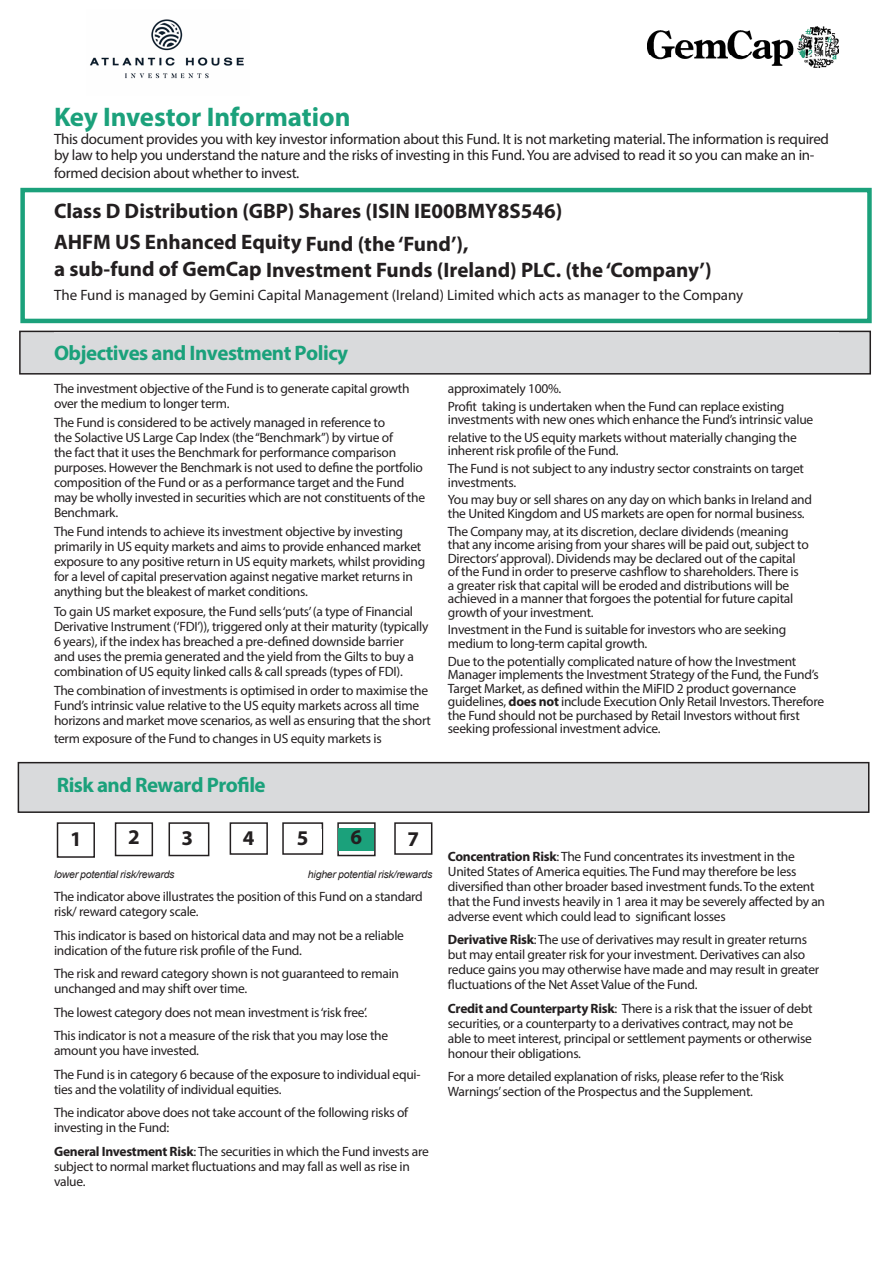
<style>
.page{position:relative;width:893px;height:1263px;background:#fff}
.page>*{position:absolute;margin:0;border:0;box-sizing:border-box;transform-origin:0 0}
.t1{font:700 27px "Myriad Pro";letter-spacing:-.005em;color:#1ba17b}
.t2{font:700 21px/28.2px "Myriad Pro";color:#231f20}
.t3{font:700 21px "Myriad Pro";letter-spacing:-.025em;color:#1ba17b}
.t4{font:15px/16.5px "Myriad Pro";letter-spacing:-.02em;color:#231f20}
.t5{font:15px "Myriad Pro";color:#231f20}
.t6{font:13.5px/15px "Myriad Pro";letter-spacing:-.02em;color:#231f20}
.t7{font:italic 10.5px "Arial";letter-spacing:-.02em;color:#231f20}
.s1{font-weight:700}
</style>
<div class="page">
<img style="left:648px;top:26px;width:191px;height:42px">
<div style="left:20px;top:188px;width:852px;height:135px;border:4px solid #1ba17b"></div>
<div style="left:20px;top:331px;width:850px;height:43px;background:#d9dadc"></div>
<div style="left:19px;top:331px;width:852px;height:44px;border:2px solid #231f20"></div>
<div style="left:54px;top:332px;width:785px;height:41px;background:#d9dadc"></div>
<div style="left:18px;top:763px;width:851px;height:49px;background:#d9dadc"></div>
<div style="left:18px;top:762px;width:851px;height:51px;border:2px solid #231f20"></div>
<div style="left:57px;top:822px;width:38px;height:36px;border:2px solid #231f20"></div>
<div style="left:169px;top:822px;width:40px;height:34px;border:2px solid #231f20"></div>
<div style="left:230px;top:822px;width:38px;height:33px;border:2px solid #231f20"></div>
<div style="left:282px;top:822px;width:41px;height:33px;border:2px solid #231f20"></div>
<div style="left:337px;top:822px;width:39px;height:34px;border:2px solid #231f20"></div>
<div style="left:394px;top:822px;width:38px;height:33px;border:2px solid #231f20"></div>
<div style="left:339px;top:828px;width:35px;height:22px;background:#1ba17b"></div>
<div style="left:284px;top:829px;width:38px;height:20px;background:#fff"></div>
<div style="left:115px;top:822px;width:38px;height:34px;border:2px solid #231f20"></div>
<img style="left:90px;top:19px;width:154px;height:60px">
<p class="t1" style="left:54px;top:100px;width:298px">Key Investor Information</p>
<p class="t4" style="left:54px;top:130px;width:776px">This document provides you with key investor information about this Fund. It is not marketing material. The information is required by law to help you understand the nature and the risks of investing in this Fund. You are advised to read it so you can make an in-</p>
<p class="t4" style="left:54px;top:165px;width:247px">formed decision about whether to invest.</p>
<p class="t2" style="left:54px;top:196px;width:510px">Class D Distribution (GBP) Shares (ISIN IE00BMY8S546)</p>
<p class="t2" style="left:54px;top:227px;width:659px">AHFM US Enhanced Equity Fund (the ‘Fund’),<br>a sub-fund of GemCap Investment Funds (Ireland) PLC. (the ‘Company’)</p>
<p class="t5" style="left:54px;top:286px;width:691px">The Fund is managed by Gemini Capital Management (Ireland) Limited which acts as manager to the Company</p>
<p class="t3" style="left:54px;top:339px;width:296px">Objectives and Investment Policy</p>
<p class="t6" style="left:54px;top:381px;width:357px">The investment objective of the Fund is to generate capital growth over the medium to longer term.</p>
<p class="t6" style="left:54px;top:415px;width:373px">The Fund is considered to be actively managed in reference to<br>the Solactive US Large Cap Index (the “Benchmark”) by virtue of<br>the fact that it uses the Benchmark for performance comparison purposes. However the Benchmark is not used to define the portfolio composition of the Fund or as a performance target and the Fund may be wholly invested in securities which are not constituents of the Benchmark.</p>
<p class="t6" style="left:54px;top:524px;width:373px">The Fund intends to achieve its investment objective by investing primarily in US equity markets and aims to provide enhanced market exposure to any positive return in US equity markets, whilst providing for a level of capital preservation against negative market returns in anything but the bleakest of market conditions.</p>
<p class="t6" style="left:54px;top:603px;width:376px">To gain US market exposure, the Fund sells ‘puts’ (a type of Financial Derivative Instrument (‘FDI’)), triggered only at their maturity (typically 6 years), if the index has breached a pre-defined downside barrier<br>and uses the premia generated and the yield from the Gilts to buy a combination of US equity linked calls &amp; call spreads (types of FDI).</p>
<p class="t6" style="left:54px;top:683px;width:378px">The combination of investments is optimised in order to maximise the<br>Fund’s intrinsic value relative to the US equity markets across all time horizons and market move scenarios, as well as ensuring that the short</p>
<p class="t6" style="left:54px;top:730px;width:329px">term exposure of the Fund to changes in US equity markets is</p>
<p class="t3" style="left:57px;top:771px;width:210px">Risk and Reward Profile</p>
<p class="t2" style="left:70px;top:824px;width:13px">1</p>
<p class="t2" style="left:128px;top:822px;width:13px">2</p>
<p class="t2" style="left:182px;top:823px;width:13px">3</p>
<p class="t2" style="left:243px;top:823px;width:13px">4</p>
<p class="t2" style="left:297px;top:823px;width:13px">5</p>
<p class="t2" style="left:351px;top:822px;width:13px">6</p>
<p class="t2" style="left:407px;top:824px;width:13px">7</p>
<p class="t7" style="left:54px;top:867px;width:122px">lower potential risk/rewards</p>
<p class="t7" style="left:308px;top:867px;width:126px">higher potential risk/rewards</p>
<p class="t6" style="left:54px;top:889px;width:370px">The indicator above illustrates the position of this Fund on a standard risk/ reward category scale.</p>
<p class="t6" style="left:54px;top:927px;width:352px">This indicator is based on historical data and may not be a reliable indication of the future risk profile of the Fund.</p>
<p class="t6" style="left:54px;top:966px;width:347px">The risk and reward category shown is not guaranteed to remain unchanged and may shift over time.</p>
<p class="t6" style="left:54px;top:1004px;width:315px">The lowest category does not mean investment is ‘risk free’.</p>
<p class="t6" style="left:54px;top:1028px;width:336px">This indicator is not a measure of the risk that you may lose the amount you have invested.</p>
<p class="t6" style="left:54px;top:1066px;width:368px">The Fund is in category 6 because of the exposure to individual equi&shy;ties and the volatility of individual equities.</p>
<p class="t6" style="left:54px;top:1105px;width:356px">The indicator above does not take account of the following risks of investing in the Fund:</p>
<p class="t6" style="left:54px;top:1143px;width:376px"><span class="s1">General Investment Risk</span>: The securities in which the Fund invests are subject to normal market fluctuations and may fall as well as rise in value.</p>
<p class="t6" style="left:448px;top:381px;width:115px">approximately 100%.</p>
<p class="t6" style="left:448px;top:399px;width:367px;line-height:13.5px">Profit taking is undertaken when the Fund can replace existing investments with new ones which enhance the Fund’s intrinsic value</p>
<p class="t6" style="left:448px;top:430px;width:350px;line-height:13.5px">relative to the US equity markets without materially changing the inherent risk profile of the Fund.</p>
<p class="t6" style="left:448px;top:462px;width:358px;line-height:13.5px">The Fund is not subject to any industry sector constraints on target investments.</p>
<p class="t6" style="left:448px;top:493px;width:366px;line-height:13.5px">You may buy or sell shares on any day on which banks in Ireland and the United Kingdom and US markets are open for normal business.</p>
<p class="t6" style="left:448px;top:524px;width:362px;line-height:13.5px">The Company may, at its discretion, declare dividends (meaning that any income arising from your shares will be paid out, subject to Directors’ approval). Dividends may be declared out of the capital of the Fund in order to preserve cashflow to shareholders. There is<br>a greater risk that capital will be eroded and distributions will be achieved in a manner that forgoes the potential for future capital growth of your investment.</p>
<p class="t6" style="left:448px;top:623px;width:340px;line-height:13.5px">Investment in the Fund is suitable for investors who are seeking medium to long-term capital growth.</p>
<p class="t6" style="left:448px;top:654px;width:378px;line-height:13.5px">Due to the potentially complicated nature of how the Investment Manager implements the Investment Strategy of the Fund, the Fund’s Target Market, as defined within the MiFID 2 product governance guidelines, <span class="s1">does not</span> include Execution Only Retail Investors. Therefore the Fund should not be purchased by Retail Investors without first seeking professional investment advice.</p>
<p class="t6" style="left:448px;top:848px;width:379px"><span class="s1">Concentration Risk</span>: The Fund concentrates its investment in the United States of America equities. The Fund may therefore be less diversified than other broader based investment funds. To the extent that the Fund invests heavily in 1 area it may be severely affected by an adverse event which could lead to significant losses</p>
<p class="t6" style="left:448px;top:932px;width:373px"><span class="s1">Derivative Risk</span>: The use of derivatives may result in greater returns but may entail greater risk for your investment. Derivatives can also reduce gains you may otherwise have made and may result in greater fluctuations of the Net Asset Value of the Fund.</p>
<p class="t6" style="left:448px;top:1000px;width:366px"><span class="s1">Credit and Counterparty Risk</span>: There is a risk that the issuer of debt securities, or a counterparty to a derivatives contract, may not be able to meet interest, principal or settlement payments or otherwise honour their obligations.</p>
<p class="t6" style="left:448px;top:1069px;width:338px">For a more detailed explanation of risks, please refer to the ‘Risk<br>Warnings’ section of the Prospectus and the Supplement.</p>
</div>
